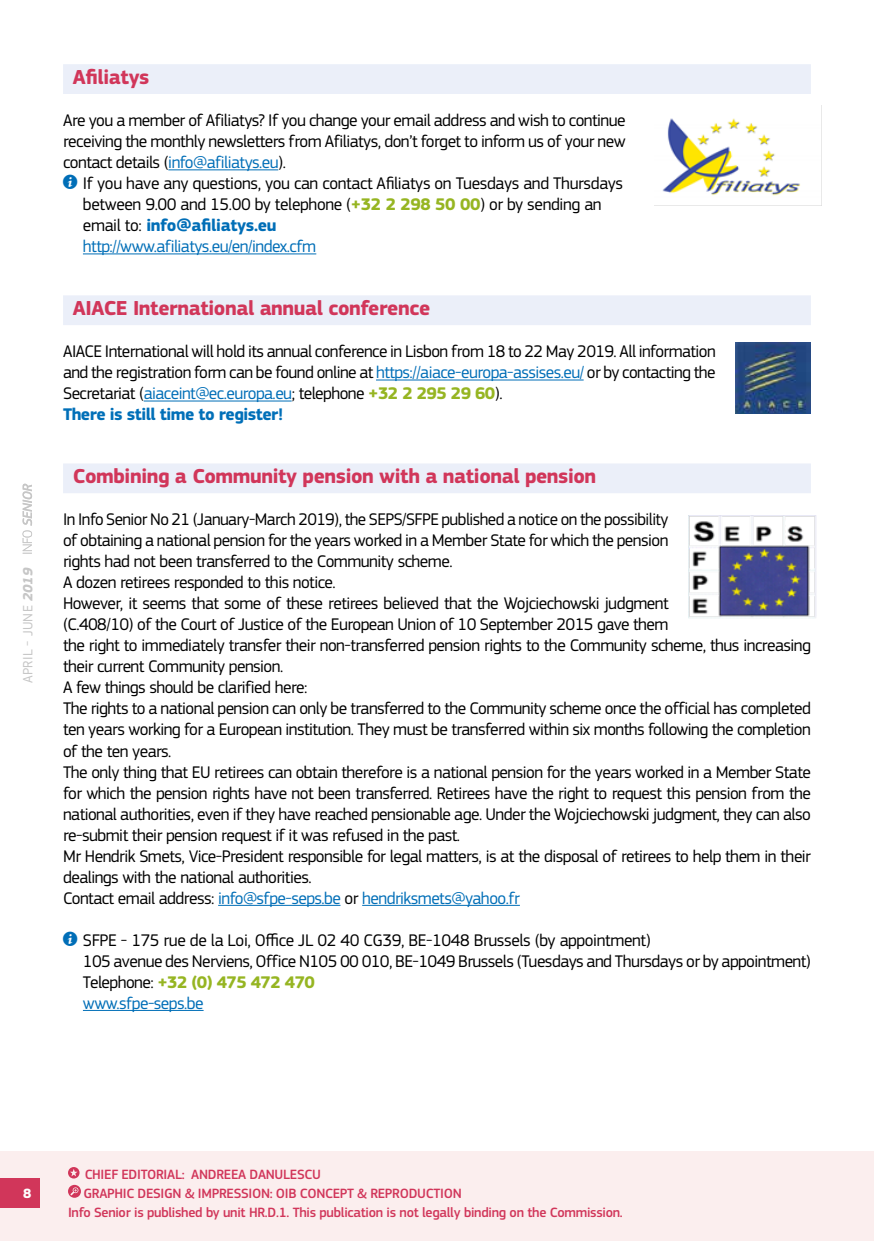
<style>
.page{position:relative;width:874px;height:1241px;background:#fff}
.page>*{position:absolute;margin:0;border:0;box-sizing:border-box;transform-origin:0 0}
.t1{font:700 21px "EC Square Sans Pro";letter-spacing:-.02em;color:#d1365a}
.t2{font:17.5px/21px "EC Square Sans Pro";letter-spacing:-.03em;color:#000}
.t3{font:17.5px "EC Square Sans Pro";letter-spacing:-.03em;color:#006eb7}
.t4{font:700 17.5px "EC Square Sans Pro";letter-spacing:-.02em;color:#006eb7}
.t5{font:500 14px "EC Square Sans Pro";letter-spacing:-.02em;color:#d1365a}
.t6{font:14px "EC Square Sans Pro";letter-spacing:.02em;color:#c6c6c6}
.t7{font:700 14px "EC Square Sans Pro";color:#fff}
.s1{font-weight:700;font-style:italic}
.s2{color:#006eb7}
.s3{font-family:"s Tmedia";color:#006eb7}
.s4{font-weight:700;color:#96b522}
.s5{font-weight:400;color:#000}
.s6{font-weight:700;color:#006fb8}
</style>
<div class="page">
<div style="left:0;top:1150px;width:873px;height:90px;background:#fbeeee"></div>
<div style="left:0;top:1177px;width:40px;height:30px;background:#d1365a"></div>
<svg style="left:68px;top:1167px;width:11px;height:11px"></svg>
<svg style="left:68px;top:1184px;width:13px;height:13px"></svg>
<svg style="left:23px;top:483px;width:9px;height:70px"></svg>
<div style="left:63px;top:64px;width:747px;height:30px;background:#ebeff9"></div>
<hr style="left:168px;top:169px;width:110px;height:1px;background:#006eb7">
<hr style="left:83px;top:253px;width:233px;height:1px;background:#006eb7">
<div style="left:63px;top:295px;width:747px;height:30px;background:#ebeff9"></div>
<hr style="left:376px;top:379px;width:207px;height:1px;background:#006eb7">
<hr style="left:144px;top:400px;width:147px;height:1px;background:#006eb7">
<div style="left:63px;top:463px;width:747px;height:30px;background:#ebeff9"></div>
<hr style="left:218px;top:904px;width:122px;height:1px;background:#006eb7">
<hr style="left:362px;top:904px;width:157px;height:1px;background:#006eb7">
<hr style="left:83px;top:1009px;width:120px;height:1px;background:#006eb7">
<img style="left:735px;top:343px;width:75px;height:70px">
<img style="left:688px;top:516px;width:128px;height:102px">
<img style="left:654px;top:118px;width:167px;height:88px">
<p class="t6" style="left:20px;top:683px;width:117px;rotate:-90deg">APRIL - JUNE <span class="s1">2019</span></p>
<p class="t1" style="left:73px;top:65px;width:78px">Afiliatys</p>
<p class="t2" style="left:63px;top:110px;width:563px">Are you a member of Afiliatys? If you change your email address and wish to continue</p>
<p class="t2" style="left:63px;top:131px;width:564px">receiving the monthly newsletters from Afiliatys, don’t forget to inform us of your new</p>
<p class="t2" style="left:63px;top:152px;width:224px">contact details (<span class="s2">info@afiliatys.eu</span>).</p>
<p class="t2" style="left:63px;top:173px;width:561px"><span class="s3">i</span> If you have any questions, you can contact Afiliatys on Tuesdays and Thursdays</p>
<p class="t2" style="left:83px;top:194px;width:520px">between 9.00 and 15.00 by telephone (<span class="s4">+32 2 298 50 00</span>) or by sending an</p>
<p class="t4" style="left:83px;top:215px;width:195px"><span class="s5">email to:</span> info@afiliatys.eu</p>
<p class="t3" style="left:83px;top:236px;width:235px">http://www.afiliatys.eu/en/index.cfm</p>
<p class="t1" style="left:73px;top:296px;width:358px">AIACE International annual conference</p>
<p class="t2" style="left:63px;top:341px;width:654px">AIACE International will hold its annual conference in Lisbon from 18 to 22 May 2019. All information and the registration form can be found online at <span class="s2">https://aiace-europa-assises.eu/</span> or by contacting the Secretariat (<span class="s2">aiaceint@ec.europa.eu</span>; telephone <span class="s4">+32 2 295 29 60</span>).<br><span class="s6">There is still time to register!</span></p>
<p class="t1" style="left:73px;top:464px;width:524px">Combining a Community pension with a national pension</p>
<p class="t2" style="left:63px;top:509px;width:749px">In Info Senior No 21 (January-March 2019), the SEPS/SFPE published a notice on the possibility<br>of obtaining a national pension for the years worked in a Member State for which the pension<br>rights had not been transferred to the Community scheme.<br>A dozen retirees responded to this notice.<br>However, it seems that some of these retirees believed that the Wojciechowski judgment<br>(C.408/10) of the Court of Justice of the European Union of 10 September 2015 gave them<br>the right to immediately transfer their non-transferred pension rights to the Community scheme, thus increasing their current Community pension.<br>A few things should be clarified here:<br>The rights to a national pension can only be transferred to the Community scheme once the official has completed ten years working for a European institution. They must be transferred within six months following the completion of the ten years.<br>The only thing that EU retirees can obtain therefore is a national pension for the years worked in a Member State for which the pension rights have not been transferred. Retirees have the right to request this pension from the national authorities, even if they have reached pensionable age. Under the Wojciechowski judgment, they can also re-submit their pension request if it was refused in the past.<br>Mr Hendrik Smets, Vice-President responsible for legal matters, is at the disposal of retirees to help them in their dealings with the national authorities.<br>Contact email address: <span class="s2">info@sfpe-seps.be</span> or <span class="s2">hendriksmets@yahoo.fr</span></p>
<p class="t2" style="left:83px;top:929px;width:729px;text-indent:-20px"><span class="s3">i</span> SFPE - 175 rue de la Loi, Office JL 02 40 CG39, BE-1048 Brussels (by appointment)<br>105 avenue des Nerviens, Office N105 00 010, BE-1049 Brussels (Tuesdays and Thursdays or by appointment)<br>Telephone: <span class="s4">+32 (0) 475 472 470<br></span><span class="s2">www.sfpe-seps.be</span></p>
<p class="t7" style="left:23px;top:1184px;width:10px">8</p>
<p class="t5" style="left:85px;top:1165px;width:237px">CHIEF EDITORIAL: ANDREEA DANULESCU</p>
<p class="t5" style="left:83px;top:1184px;width:379px">GRAPHIC DESIGN &amp; IMPRESSION: OIB CONCEPT &amp; REPRODUCTION</p>
<p class="t5" style="left:68px;top:1203px;width:556px">Info Senior is published by unit HR.D.1. This publication is not legally binding on the Commission.</p>
</div>
